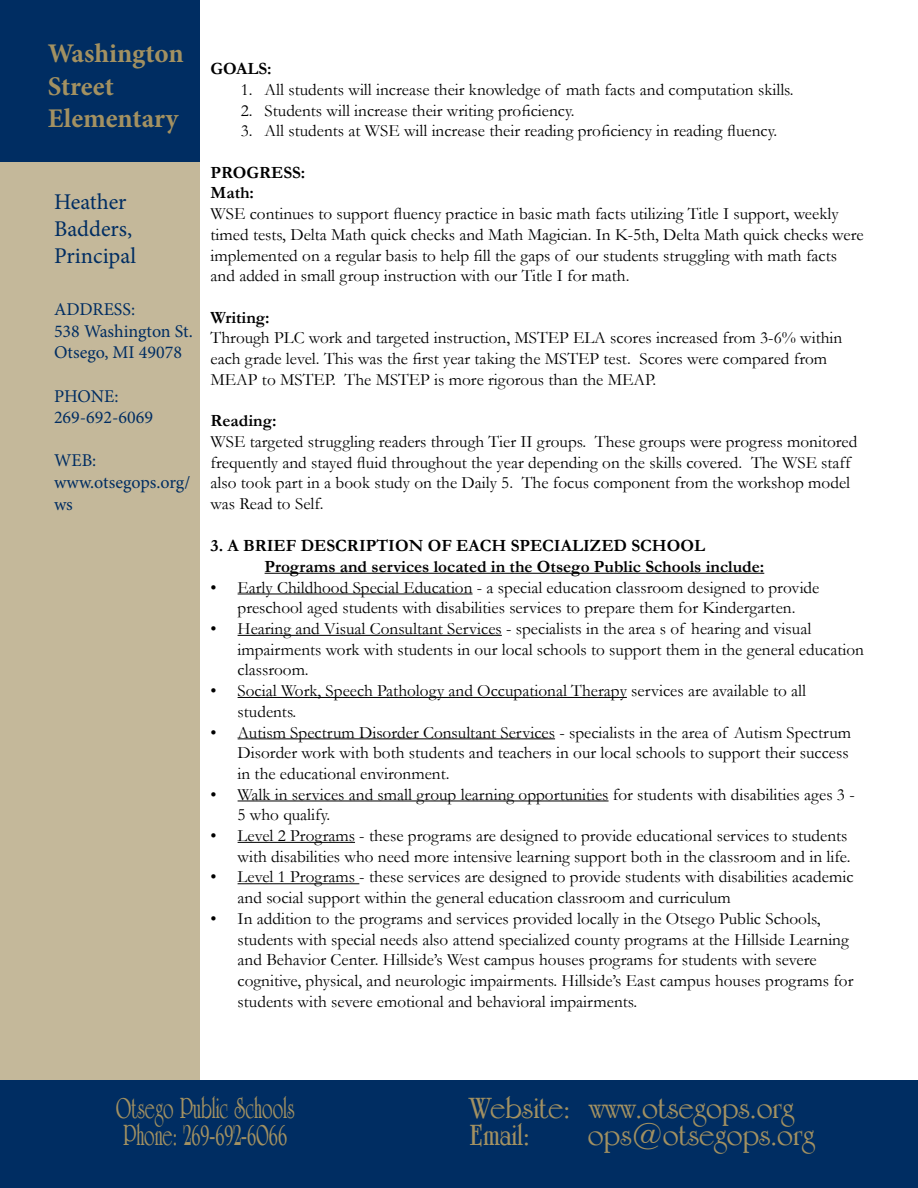
<style>
.page{position:relative;width:918px;height:1188px;background:#fff}
.page>*{position:absolute;margin:0;border:0;box-sizing:border-box;transform-origin:0 0}
.t1{font:700 31.5px/27px "University Roman BT";color:#a39161}
.t2{font:700 31.5px/27px "University Roman BT";color:#a39161;scale:.66 1}
.t3{font:700 27px/32.4px "Minion Pro";letter-spacing:-.005em;color:#a39161}
.t4{font:22.5px/27px "Minion Pro";color:#002d62}
.t5{font:18px/21.6px "Minion Pro";color:#002d62}
.t6{font:17.25px/20.7px "Garamond";color:#000}
.t7{font:700 17.25px/20.7px "Garamond";color:#000}
</style>
<div class="page">
<div style="left:0;top:1080px;width:918px;height:108px;background:#002d62"></div>
<div style="left:0;top:162px;width:200px;height:918px;background:#c4b89a"></div>
<div style="left:0;top:0;width:200px;height:162px;background:#002d62"></div>
<hr style="left:265px;top:573px;width:499px;height:1px;background:#000">
<hr style="left:238px;top:594px;width:235px;height:1px;background:#000">
<hr style="left:238px;top:635px;width:264px;height:1px;background:#000">
<hr style="left:238px;top:697px;width:389px;height:1px;background:#000">
<hr style="left:238px;top:738px;width:317px;height:1px;background:#000">
<hr style="left:238px;top:801px;width:371px;height:1px;background:#000">
<hr style="left:238px;top:842px;width:117px;height:1px;background:#000">
<hr style="left:238px;top:883px;width:121px;height:1px;background:#000">
<h2 class="t3" style="left:48px;top:37px;width:137px">Washington<br>Street<br>Elementary</h2>
<h3 class="t4" style="left:54px;top:188px;width:84px">Heather<br>Badders,<br>Principal</h3>
<p class="t5" style="left:54px;top:299px;width:140px">ADDRESS:<br>538 Washington St.<br>Otsego, MI 49078</p>
<p class="t5" style="left:54px;top:385px;width:101px">PHONE:<br>269-692-6069</p>
<p class="t5" style="left:54px;top:450px;width:138px">WEB: www.otsegops.org/ ws</p>
<p class="t7" style="left:211px;top:59px;width:63px">GOALS:</p>
<p class="t6" style="left:241px;top:79px;width:554px">1. All students will increase their knowledge of math facts and computation skills.</p>
<p class="t6" style="left:241px;top:99px;width:335px">2. Students will increase their writing proficiency.</p>
<p class="t6" style="left:241px;top:120px;width:538px">3. All students at WSE will increase their reading proficiency in reading fluency.</p>
<p class="t7" style="left:211px;top:162px;width:96px">PROGRESS:<br>Math:</p>
<p class="t6" style="left:211px;top:203px;width:655px">WSE continues to support fluency practice in basic math facts utilizing Title I support, weekly timed tests, Delta Math quick checks and Math Magician. In K-5th, Delta Math quick checks were implemented on a regular basis to help fill the gaps of our students struggling with math facts and added in small group instruction with our Title I for math.</p>
<p class="t7" style="left:211px;top:307px;width:61px">Writing:</p>
<p class="t6" style="left:211px;top:327px;width:633px">Through PLC work and targeted instruction, MSTEP ELA scores increased from 3-6% within each grade level. This was the first year taking the MSTEP test. Scores were compared from<br>MEAP to MSTEP. The MSTEP is more rigorous than the MEAP.</p>
<p class="t7" style="left:211px;top:410px;width:67px">Reading:</p>
<p class="t6" style="left:211px;top:431px;width:648px">WSE targeted struggling readers through Tier II groups. These groups were progress monitored frequently and stayed fluid throughout the year depending on the skills covered. The WSE staff also took part in a book study on the Daily 5. The focus component from the workshop model was Read to Self.</p>
<p class="t7" style="left:265px;top:536px;width:501px;text-indent:-54px">3. A BRIEF DESCRIPTION OF EACH SPECIALIZED SCHOOL<br>Programs and services located in the Otsego Public Schools include:</p>
<p class="t6" style="left:211px;top:576px;width:610px;text-align:center">• Early Childhood Special Education - a special education classroom designed to provide preschool aged students with disabilities services to prepare them for Kindergarten.</p>
<p class="t6" style="left:238px;top:618px;width:628px;text-indent:-27px">• Hearing and Visual Consultant Services - specialists in the area s of hearing and visual impairments work with students in our local schools to support them in the general education classroom.</p>
<p class="t6" style="left:238px;top:680px;width:570px;text-indent:-27px">• Social Work, Speech Pathology and Occupational Therapy services are available to all students.</p>
<p class="t6" style="left:238px;top:721px;width:615px;text-indent:-27px">• Autism Spectrum Disorder Consultant Services - specialists in the area of Autism Spectrum<br>Disorder work with both students and teachers in our local schools to support their success in the educational environment.</p>
<p class="t6" style="left:238px;top:783px;width:619px;text-indent:-27px">• Walk in services and small group learning opportunities for students with disabilities ages 3 -<br>5 who qualify.</p>
<p class="t6" style="left:211px;top:825px;width:641px;text-align:right">• Level 2 Programs - these programs are designed to provide educational services to students with disabilities who need more intensive learning support both in the classroom and in life.</p>
<p class="t6" style="left:238px;top:866px;width:617px;text-indent:-27px">• Level 1 Programs - these services are designed to provide students with disabilities academic and social support within the general education classroom and curriculum</p>
<p class="t6" style="left:238px;top:908px;width:617px;text-indent:-27px">• In addition to the programs and services provided locally in the Otsego Public Schools, students with special needs also attend specialized county programs at the Hillside Learning and Behavior Center. Hillside’s West campus houses programs for students with severe cognitive, physical, and neurologic impairments. Hillside’s East campus houses programs for students with severe emotional and behavioral impairments.</p>
<h1 class="t2" style="left:116px;top:1095px;width:272px">Otsego Public Schools<br>Phone: 269-692-6066</h1>
<h1 class="t1" style="left:470px;top:1095px;width:326px">Website: www.otsegops.org<br>Email:</h1>
<h1 class="t1" style="left:588px;top:1122px;width:228px">ops@otsegops.org</h1>
</div>
